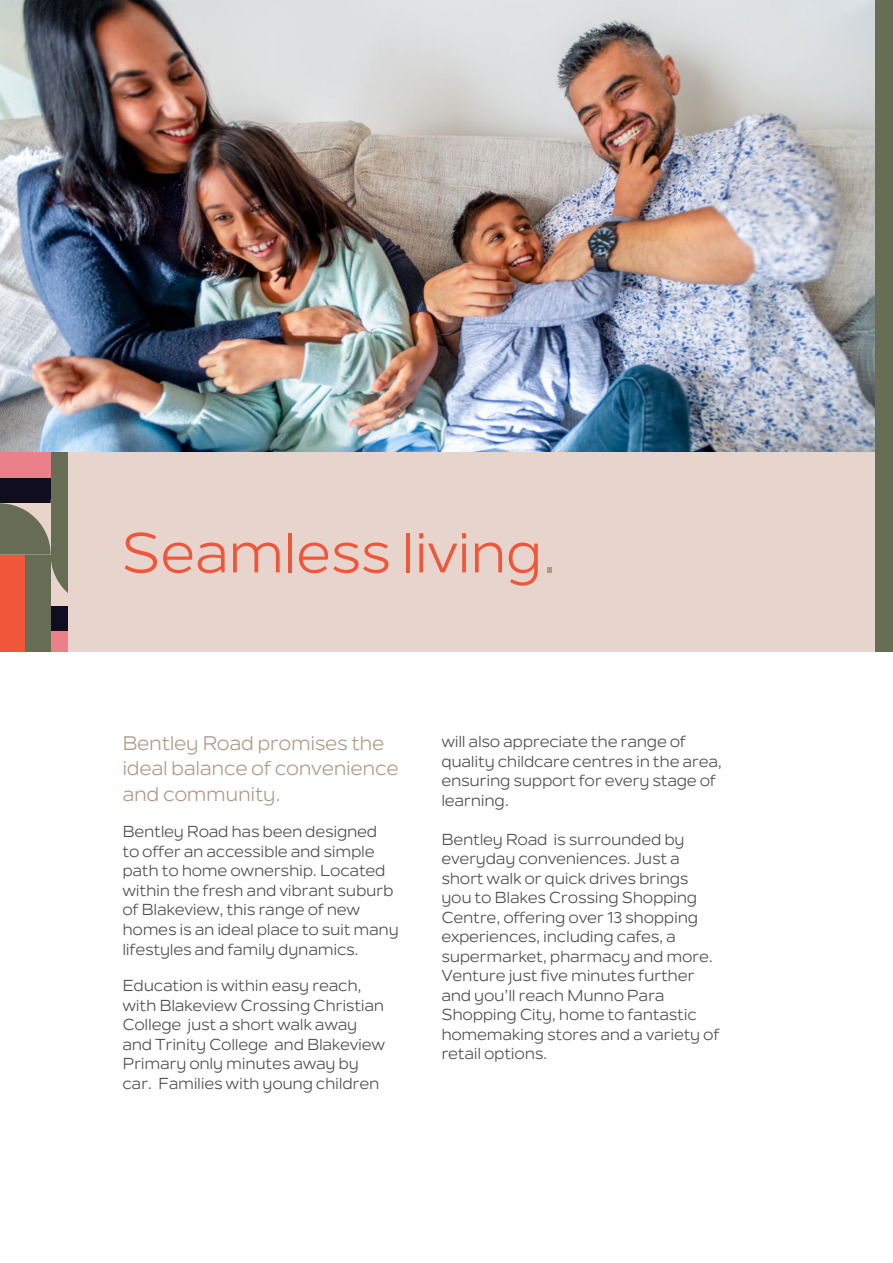
<style>
.page{position:relative;width:893px;height:1263px;background:#fff}
.page>*{position:absolute;margin:0;border:0;box-sizing:border-box;transform-origin:0 0}
.t1{font:55.5px "Nolan";letter-spacing:-.015em;color:#f0563a}
.t2{font:19.5px/25.5px "Nolan";letter-spacing:-.02em;color:#af9a89}
.t3{font:15.75px/19.5px "Nolan";letter-spacing:-.02em;color:#4d4d4f}
.s1{color:#af9a89}
</style>
<div class="page">
<img style="left:0;top:0;width:876px;height:452px">
<div style="left:66px;top:452px;width:827px;height:200px;background:#e7d4cd"></div>
<div style="left:876px;top:0;width:17px;height:652px;background:#686d56"></div>
<svg style="left:0;top:452px;width:68px;height:200px;background:#936659"></svg>
<div style="left:51px;top:452px;width:17px;height:103px;background:#676c54"></div>
<p class="t1" style="left:121px;top:520px;width:437px">Seamless living<span class="s1">.</span></p>
<p class="t2" style="left:122px;top:731px;width:278px">Bentley Road promises the ideal balance of convenience and community.</p>
<p class="t3" style="left:122px;top:823px;width:278px">Bentley Road has been designed<br>to offer an accessible and simple path to home ownership. Located within the fresh and vibrant suburb of Blakeview, this range of new homes is an ideal place to suit many lifestyles and family dynamics.</p>
<p class="t3" style="left:122px;top:976px;width:264px">Education is within easy reach, with Blakeview Crossing Christian<br>College just a short walk away and Trinity College and Blakeview<br>Primary only minutes away by car. Families with young children</p>
<p class="t3" style="left:441px;top:732px;width:282px">will also appreciate the range of quality childcare centres in the area, ensuring support for every stage of learning.</p>
<p class="t3" style="left:441px;top:830px;width:280px">Bentley Road is surrounded by everyday conveniences. Just a short walk or quick drives brings you to Blakes Crossing Shopping<br>Centre, offering over 13 shopping experiences, including cafes, a supermarket, pharmacy and more.<br>Venture just five minutes further and you’ll reach Munno Para<br>Shopping City, home to fantastic homemaking stores and a variety of retail options.</p>
</div>
